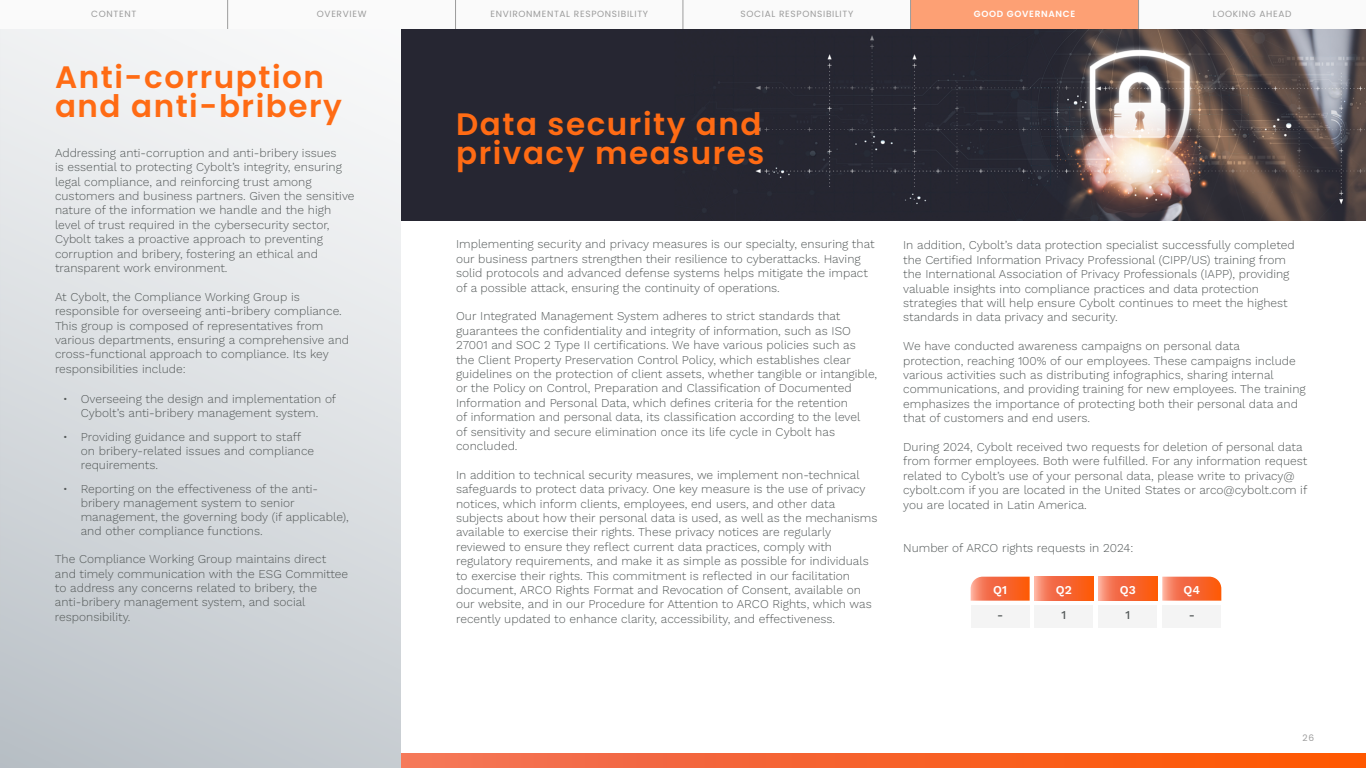
<style>
.page{position:relative;width:1366px;height:768px;background:#fff}
.page>*{position:absolute;margin:0;border:0;box-sizing:border-box;transform-origin:0 0}
.t1{font:600 31px/29px "Poppins";letter-spacing:.05em;color:#ff6b14}
.t2{font:12px/14.4px "Work Sans";color:#545959}
.t3{font:600 12px "Work Sans";color:#fff}
.t4{font:500 12px "Work Sans";color:#545959}
.t5{font:9px "Poppins";letter-spacing:.075em;color:#9c9c9c}
.t6{font:600 9px "Poppins";letter-spacing:.075em;color:#fff}
</style>
<div class="page">
<div style="left:0;top:0;width:228px;height:29px;background:#fafafa"></div>
<div style="left:228px;top:0;width:228px;height:29px;background:#fafafa"></div>
<div style="left:456px;top:0;width:227px;height:29px;background:#fafafa"></div>
<div style="left:683px;top:0;width:228px;height:29px;background:#fafafa"></div>
<div style="left:911px;top:0;width:227px;height:29px;background:#fda074"></div>
<div style="left:1138px;top:0;width:228px;height:29px;background:#fafafa"></div>
<svg style="left:455px;top:0;width:1px;height:29px"></svg>
<svg style="left:227px;top:0;width:1px;height:29px"></svg>
<svg style="left:683px;top:0;width:1px;height:29px"></svg>
<svg style="left:910px;top:0;width:1px;height:29px"></svg>
<svg style="left:1138px;top:0;width:1px;height:29px"></svg>
<img style="left:401px;top:29px;width:965px;height:192px">
<div style="left:971px;top:605px;width:59px;height:23px;background:#f4f4f4"></div>
<div style="left:1034px;top:605px;width:59px;height:23px;background:#f4f4f4"></div>
<div style="left:1098px;top:605px;width:59px;height:23px;background:#f4f4f4"></div>
<div style="left:1162px;top:605px;width:59px;height:23px;background:#f4f4f4"></div>
<svg style="left:971px;top:577px;width:59px;height:24px"></svg>
<svg style="left:1034px;top:577px;width:59px;height:24px"></svg>
<svg style="left:1098px;top:577px;width:59px;height:24px"></svg>
<svg style="left:1162px;top:577px;width:59px;height:24px"></svg>
<img style="left:401px;top:753px;width:965px;height:15px">
<p class="t5" style="left:91px;top:9px;width:47px">CONTENT</p>
<p class="t5" style="left:317px;top:9px;width:51px">OVERVIEW</p>
<h1 class="t1" style="left:55px;top:62px;width:288px">Anti-corruption and anti-bribery</h1>
<p class="t2" style="left:55px;top:145px;width:301px">Addressing anti-corruption and anti-bribery issues<br>is essential to protecting Cybolt’s integrity, ensuring legal compliance, and reinforcing trust among customers and business partners. Given the sensitive nature of the information we handle and the high level of trust required in the cybersecurity sector, Cybolt takes a proactive approach to preventing corruption and bribery, fostering an ethical and transparent work environment.</p>
<p class="t2" style="left:55px;top:289px;width:296px">At Cybolt, the Compliance Working Group is responsible for overseeing anti-bribery compliance.<br>This group is composed of representatives from various departments, ensuring a comprehensive and cross-functional approach to compliance. Its key responsibilities include:</p>
<p class="t2" style="left:63px;top:391px;width:275px;text-align:center">• Overseeing the design and implementation of<br>Cybolt’s anti-bribery management system.</p>
<p class="t2" style="left:81px;top:430px;width:235px;line-height:14px;text-indent:-18px">• Providing guidance and support to staff on bribery-related issues and compliance requirements.</p>
<p class="t2" style="left:81px;top:482px;width:270px;line-height:14px;text-indent:-18px">• Reporting on the effectiveness of the anti&shy;bribery management system to senior management, the governing body (if applicable), and other compliance functions.</p>
<p class="t2" style="left:55px;top:551px;width:295px">The Compliance Working Group maintains direct and timely communication with the ESG Committee to address any concerns related to bribery, the anti-bribery management system, and social responsibility.</p>
<p class="t5" style="left:490px;top:9px;width:159px">ENVIRONMENTAL RESPONSIBILITY</p>
<p class="t5" style="left:741px;top:9px;width:114px">SOCIAL RESPONSIBILITY</p>
<p class="t6" style="left:974px;top:9px;width:103px">GOOD GOVERNANCE</p>
<p class="t5" style="left:1213px;top:9px;width:80px">LOOKING AHEAD</p>
<h1 class="t1" style="left:456px;top:110px;width:310px">Data security and privacy measures</h1>
<p class="t2" style="left:456px;top:237px;width:420px">Implementing security and privacy measures is our specialty, ensuring that our business partners strengthen their resilience to cyberattacks. Having solid protocols and advanced defense systems helps mitigate the impact of a possible attack, ensuring the continuity of operations.</p>
<p class="t2" style="left:456px;top:309px;width:423px">Our Integrated Management System adheres to strict standards that guarantees the confidentiality and integrity of information, such as ISO 27001 and SOC 2 Type II certifications. We have various policies such as<br>the Client Property Preservation Control Policy, which establishes clear guidelines on the protection of client assets, whether tangible or intangible, or the Policy on Control, Preparation and Classification of Documented Information and Personal Data, which defines criteria for the retention<br>of information and personal data, its classification according to the level<br>of sensitivity and secure elimination once its life cycle in Cybolt has concluded.</p>
<p class="t2" style="left:456px;top:467px;width:423px">In addition to technical security measures, we implement non-technical safeguards to protect data privacy. One key measure is the use of privacy notices, which inform clients, employees, end users, and other data subjects about how their personal data is used, as well as the mechanisms available to exercise their rights. These privacy notices are regularly reviewed to ensure they reflect current data practices, comply with regulatory requirements, and make it as simple as possible for individuals to exercise their rights. This commitment is reflected in our facilitation document, ARCO Rights Format and Revocation of Consent, available on our website, and in our Procedure for Attention to ARCO Rights, which was recently updated to enhance clarity, accessibility, and effectiveness.</p>
<p class="t2" style="left:903px;top:238px;width:393px">In addition, Cybolt’s data protection specialist successfully completed the Certified Information Privacy Professional (CIPP/US) training from the International Association of Privacy Professionals (IAPP), providing valuable insights into compliance practices and data protection strategies that will help ensure Cybolt continues to meet the highest standards in data privacy and security.</p>
<p class="t2" style="left:903px;top:338px;width:404px">We have conducted awareness campaigns on personal data<br>protection, reaching 100% of our employees. These campaigns include various activities such as distributing infographics, sharing internal communications, and providing training for new employees. The training emphasizes the importance of protecting both their personal data and that of customers and end users.</p>
<p class="t2" style="left:903px;top:439px;width:406px">During 2024, Cybolt received two requests for deletion of personal data from former employees. Both were fulfilled. For any information request related to Cybolt’s use of your personal data, please write to privacy@ cybolt.com if you are located in the United States or arco@cybolt.com if you are located in Latin America.</p>
<p class="t2" style="left:903px;top:540px;width:232px">Number of ARCO rights requests in 2024:</p>
<p class="t3" style="left:993px;top:580px;width:15px">Q1</p>
<p class="t3" style="left:1056px;top:580px;width:17px">Q2</p>
<p class="t3" style="left:1120px;top:580px;width:17px">Q3</p>
<p class="t3" style="left:1184px;top:580px;width:18px">Q4</p>
<p class="t4" style="left:997px;top:606px;width:8px">-</p>
<p class="t4" style="left:1062px;top:606px;width:6px">1</p>
<p class="t4" style="left:1125px;top:606px;width:6px">1</p>
<p class="t4" style="left:1189px;top:606px;width:8px">-</p>
<p class="t5" style="left:1303px;top:733px;width:13px">26</p>
</div>
